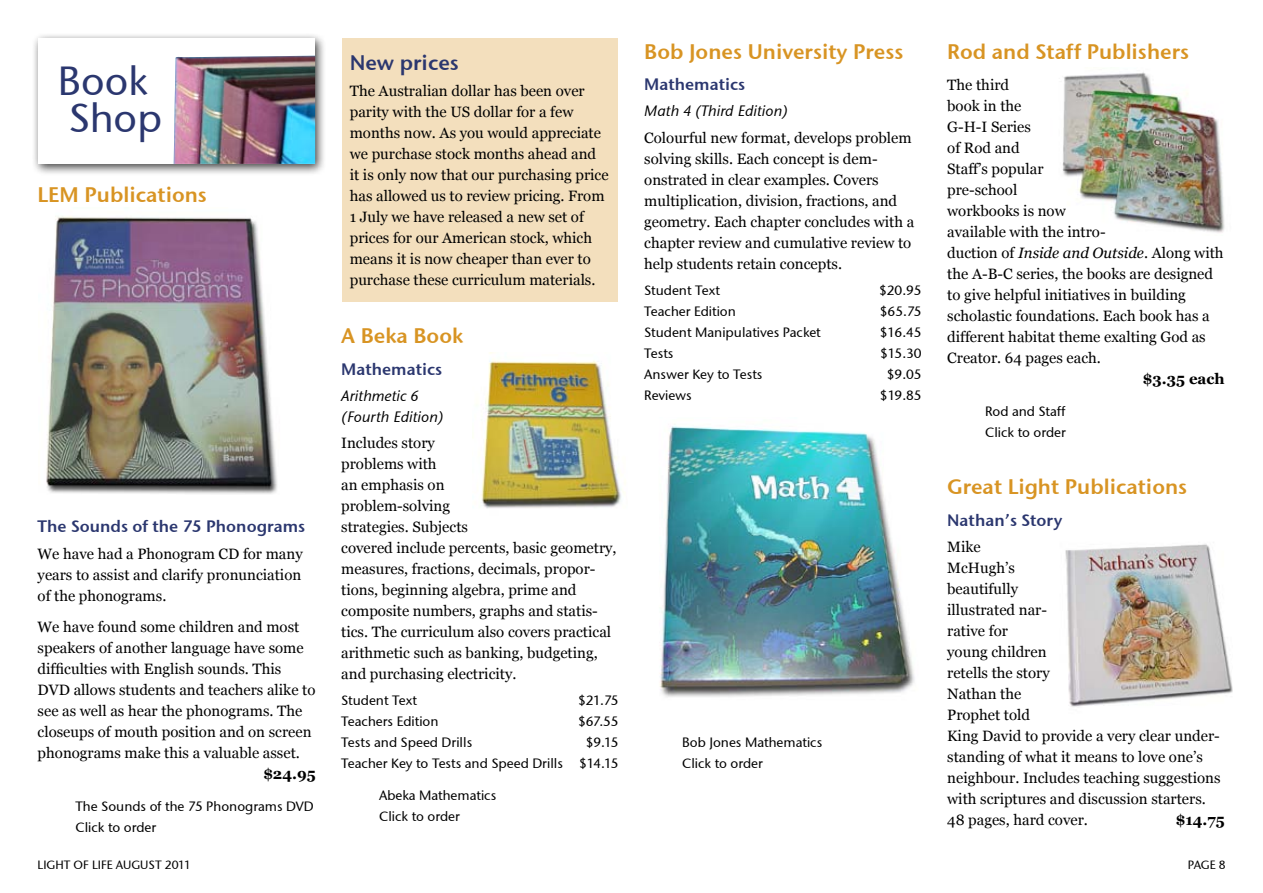
<style>
.page{position:relative;width:1263px;height:893px;background:#fff}
.page>*{position:absolute;margin:0;border:0;box-sizing:border-box;transform-origin:0 0}
.t1{font:40.5px/37.5px "Stone Sans ITCTT Medium";color:#2b376f}
.t2{font:21px "Stone Sans Sem ITCTT Semi";color:#d89423}
.t3{font:21px "Stone Sans Sem ITCTT Semi";color:#2b376f}
.t4{font:16.5px "Stone Sans Sem ITCTT Semi";color:#2b376f}
.t5{font:15px/21px "Georgia";color:#000}
.t6{font:italic 15px/21px "Stone Sans ITCTT Medium";color:#000}
.t7{font:700 15px "Georgia";color:#000}
.t8{font:13.5px/21px "Stone Sans ITCTT Medium";color:#000}
.t9{font:12px "Stone Sans ITCTT Medium";color:#000}
.s1{font-style:italic}
</style>
<div class="page">
<img style="left:1062px;top:72px;width:163px;height:161px">
<div style="left:342px;top:38px;width:276px;height:264px;background:#f3dfbd"></div>
<img style="left:472px;top:353px;width:153px;height:156px">
<img style="left:1065px;top:544px;width:168px;height:163px">
<div style="left:31px;top:32px;width:295px;height:144px;background:#000;opacity:.75"></div>
<div style="left:38px;top:39px;width:277px;height:125px;background:#fff"></div>
<img style="left:174px;top:56px;width:141px;height:108px">
<img style="left:46px;top:216px;width:231px;height:278px">
<img style="left:660px;top:426px;width:255px;height:271px">
<h1 class="t1" style="left:58px;top:62px;width:106px">Book<br>Shop</h1>
<h2 class="t2" style="left:38px;top:181px;width:171px">LEM Publications</h2>
<p class="t4" style="left:38px;top:516px;width:269px">The Sounds of the 75 Phonograms</p>
<p class="t5" style="left:38px;top:543px;width:267px;text-align:justify">We have had a Phonogram CD for many years to assist and clarify pronunciation of the phonograms.</p>
<p class="t5" style="left:38px;top:616px;width:279px">We have found some children and most speakers of another language have some difficulties with English sounds. This DVD allows students and teachers alike to see as well as hear the phonograms. The closeups of mouth position and on screen phonograms make this a valuable asset.</p>
<p class="t7" style="left:263px;top:765px;width:54px">$24.95</p>
<p class="t8" style="left:75px;top:795px;width:240px">The Sounds of the 75 Phonograms DVD<br>Click to order</p>
<h2 class="t3" style="left:350px;top:50px;width:111px">New prices</h2>
<p class="t5" style="left:350px;top:81px;width:260px">The Australian dollar has been over parity with the US dollar for a few months now. As you would appreciate we purchase stock months ahead and it is only now that our purchasing price has allowed us to review pricing. From 1 July we have released a new set of prices for our American stock, which means it is now cheaper than ever to purchase these curriculum materials.</p>
<h2 class="t2" style="left:341px;top:323px;width:124px">A Beka Book</h2>
<p class="t4" style="left:341px;top:359px;width:103px">Mathematics</p>
<p class="t6" style="left:341px;top:385px;width:104px">Arithmetic 6 (Fourth Edition)</p>
<p class="t5" style="left:341px;top:432px;width:277px">Includes story<br>problems with<br>an emphasis on<br>problem-solving<br>strategies. Subjects<br>covered include percents, basic geometry, measures, fractions, decimals, propor&shy;tions, beginning algebra, prime and composite numbers, graphs and statis&shy;tics. The curriculum also covers practical arithmetic such as banking, budgeting, and purchasing electricity.</p>
<p class="t8" style="left:341px;top:690px;width:77px">Student Text</p>
<p class="t8" style="left:578px;top:690px;width:42px">$21.75</p>
<p class="t8" style="left:341px;top:711px;width:99px">Teachers Edition</p>
<p class="t8" style="left:578px;top:711px;width:42px">$67.55</p>
<p class="t8" style="left:341px;top:732px;width:133px">Tests and Speed Drills</p>
<p class="t8" style="left:341px;top:732px;width:279px;text-align:right">$9.15<br>Teacher Key to Tests and Speed Drills $14.15</p>
<p class="t8" style="left:379px;top:785px;width:119px">Abeka Mathematics<br>Click to order</p>
<h2 class="t2" style="left:644px;top:38px;width:261px">Bob Jones University Press</h2>
<p class="t4" style="left:644px;top:74px;width:103px">Mathematics</p>
<p class="t6" style="left:644px;top:101px;width:145px">Math 4 (Third Edition)</p>
<p class="t5" style="left:644px;top:127px;width:272px">Colourful new format, develops problem solving skills. Each concept is dem&shy;onstrated in clear examples. Covers multiplication, division, fractions, and geometry. Each chapter concludes with a chapter review and cumulative review to help students retain concepts.</p>
<p class="t8" style="left:644px;top:280px;width:77px">Student Text</p>
<p class="t8" style="left:879px;top:280px;width:44px">$20.95</p>
<p class="t8" style="left:644px;top:301px;width:93px">Teacher Edition</p>
<p class="t8" style="left:880px;top:301px;width:43px">$65.75</p>
<p class="t8" style="left:644px;top:322px;width:178px">Student Manipulatives Packet</p>
<p class="t8" style="left:880px;top:322px;width:43px">$16.45</p>
<p class="t8" style="left:644px;top:343px;width:31px">Tests</p>
<p class="t8" style="left:880px;top:343px;width:43px">$15.30</p>
<p class="t8" style="left:644px;top:364px;width:120px">Answer Key to Tests</p>
<p class="t8" style="left:887px;top:364px;width:36px">$9.05</p>
<p class="t8" style="left:644px;top:385px;width:49px">Reviews</p>
<p class="t8" style="left:880px;top:385px;width:43px">$19.85</p>
<p class="t8" style="left:682px;top:731px;width:142px">Bob Jones Mathematics<br>Click to order</p>
<h2 class="t2" style="left:947px;top:38px;width:243px">Rod and Staff Publishers</h2>
<p class="t5" style="left:947px;top:74px;width:278px">The third<br>book in the<br>G-H-I Series<br>of Rod and<br>Staff’s popular<br>pre-school<br>workbooks is now<br>available with the intro-<br>duction of <span class="s1">Inside and Outside</span>. Along with the A-B-C series, the books are designed to give helpful initiatives in building scholastic foundations. Each book has a different habitat theme exalting God as<br>Creator. 64 pages each.</p>
<p class="t7" style="left:1143px;top:370px;width:83px">$3.35 each</p>
<p class="t8" style="left:985px;top:400px;width:82px">Rod and Staff<br>Click to order</p>
<h2 class="t2" style="left:947px;top:474px;width:242px">Great Light Publications</h2>
<p class="t4" style="left:947px;top:510px;width:117px">Nathan’s Story</p>
<p class="t5" style="left:947px;top:536px;width:275px">Mike<br>McHugh’s<br>beautifully<br>illustrated nar-<br>rative for<br>young children<br>retells the story<br>Nathan the<br>Prophet told<br>King David to provide a very clear under&shy;standing of what it means to love one’s neighbour. Includes teaching suggestions with scriptures and discussion starters.<br>48 pages, hard cover.</p>
<p class="t7" style="left:1176px;top:811px;width:50px">$14.75</p>
<p class="t9" style="left:38px;top:858px;width:155px">LIGHT OF LIFE AUGUST 2011</p>
<p class="t9" style="left:1188px;top:858px;width:39px">PAGE 8</p>
</div>
